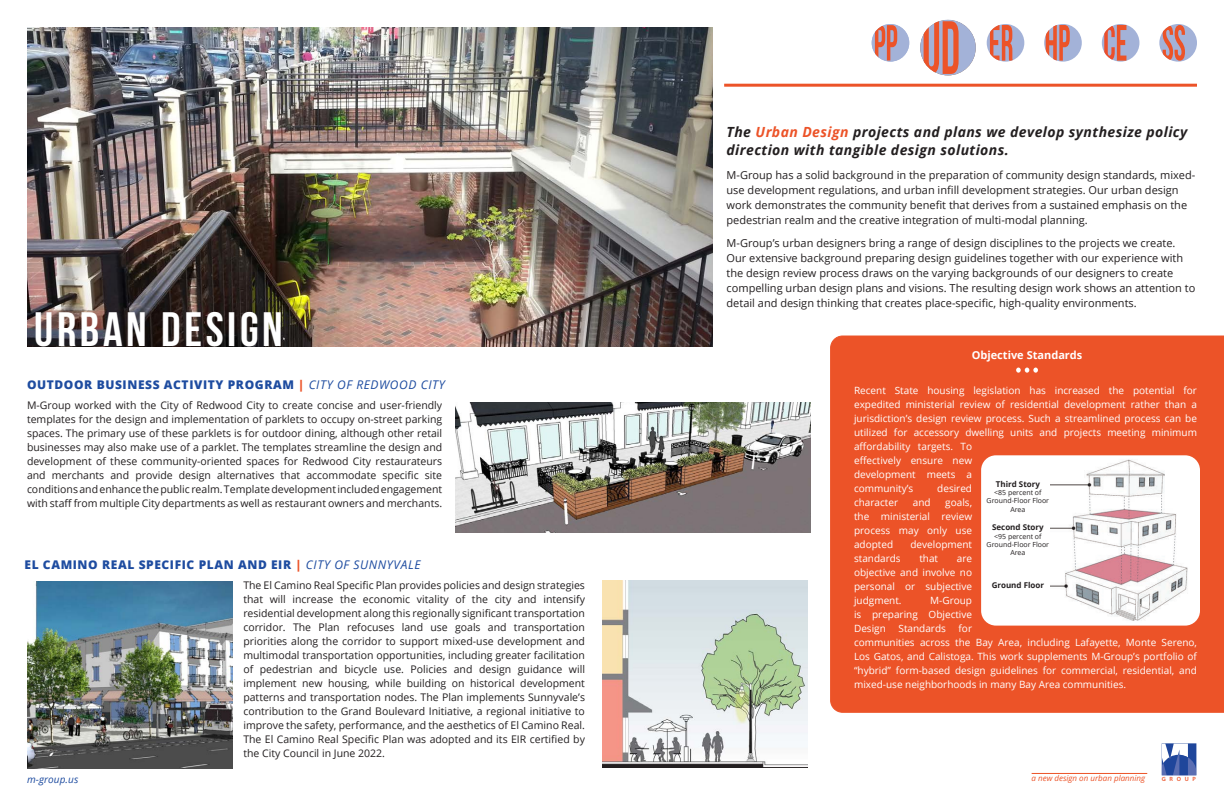
<style>
.page{position:relative;width:1224px;height:792px;background:#fff}
.page>*{position:absolute;margin:0;border:0;box-sizing:border-box;transform-origin:0 0}
.Section_Header{font:700 48px "Bebas Neue";letter-spacing:.075em;color:#fff}
.t1{font:italic 700 14px/18px "Open Sans";letter-spacing:.03em;color:#231f20}
.Subhead_B{font:800 12px "Open Sans";letter-spacing:.05em;color:#1e4ca0}
.Section_Intro{font:11px/15px "Open Sans";color:#231f20}
.t2{font:700 11px "Open Sans";color:#fff}
.article_text{font:10.5px/14px "Open Sans";color:#231f20;text-align:justify}
.t3{font:10px/14px "Open Sans";color:#fff;text-align:justify}
.t4{font:italic 10px "Open Sans";letter-spacing:.01em;color:#1e4ca0}
.t5{font:700 8px "Open Sans";color:#231f20}
.t6{font:italic 8px "Open Sans";color:#ec5328}
.t7{font:7px/8.4px "Open Sans";color:#231f20;text-align:center}
.t8{font:600 6.1px "Myriad Pro";letter-spacing:.62em;color:#ec5328}
.s1{color:#ec5328}
.s2{font-weight:400;font-style:italic}
</style>
<div class="page">
<div style="left:830px;top:336px;width:394px;height:377px;background:#ec5328"></div>
<svg style="left:1162px;top:743px;width:34px;height:32px"></svg>
<hr style="left:1032px;top:773px;width:115px;height:1px;background:#ec5328">
<img style="left:981px;top:455px;width:219px;height:171px">
<div style="left:986px;top:480px;width:64px;height:40px;background:#fff"></div>
<div style="left:986px;top:524px;width:64px;height:45px;background:#fff"></div>
<div style="left:986px;top:576px;width:64px;height:18px;background:#fff"></div>
<img style="left:602px;top:581px;width:205px;height:187px">
<img style="left:27px;top:582px;width:206px;height:186px">
<img style="left:456px;top:403px;width:355px;height:129px">
<div style="left:1102px;top:24px;width:37px;height:38px;background:#a3b2d8;border-radius:50%"></div>
<svg style="left:1104px;top:25px;width:22px;height:36px"></svg>
<div style="left:1159px;top:24px;width:38px;height:38px;background:#a3b2d8;border-radius:50%"></div>
<svg style="left:1163px;top:25px;width:22px;height:36px"></svg>
<div style="left:872px;top:24px;width:37px;height:38px;background:#a3b2d8;border-radius:50%"></div>
<svg style="left:875px;top:25px;width:22px;height:36px"></svg>
<div style="left:987px;top:24px;width:37px;height:38px;background:#a3b2d8;border-radius:50%"></div>
<svg style="left:990px;top:25px;width:23px;height:36px"></svg>
<div style="left:1044px;top:24px;width:38px;height:38px;background:#a3b2d8;border-radius:50%"></div>
<svg style="left:1046px;top:25px;width:24px;height:36px"></svg>
<div style="left:920px;top:20px;width:56px;height:55px;background:#a3b2d8;border-radius:50%"></div>
<svg style="left:924px;top:21px;width:35px;height:53px"></svg>
<hr style="left:724px;top:84px;width:473px;height:3px;background:#ec5328">
<img style="left:27px;top:27px;width:686px;height:319px">
<svg style="left:1016px;top:368px;width:22px;height:5px"></svg>
<p class="Section_Header" style="left:34px;top:303px;width:250px">URBAN DESIGN</p>
<p class="Subhead_B" style="left:27px;top:375px;width:419px">OUTDOOR BUSINESS ACTIVITY PROGRAM <span class="s1">|</span> <span class="s2">CITY OF REDWOOD CITY</span></p>
<p class="article_text" style="left:27px;top:398px;width:417px">M-Group worked with the City of Redwood City to create concise and user-friendly templates for the design and implementation of parklets to occupy on-street parking spaces. The primary use of these parklets is for outdoor dining, although other retail businesses may also make use of a parklet. The templates streamline the design and development of these community-oriented spaces for Redwood City restaurateurs and merchants and provide design alternatives that accommodate specific site conditions and enhance the public realm. Template development included engagement with staff from multiple City departments as well as restaurant owners and merchants.</p>
<p class="Subhead_B" style="left:24px;top:555px;width:398px">EL CAMINO REAL SPECIFIC PLAN AND EIR <span class="s1">|</span> <span class="s2">CITY OF SUNNYVALE</span></p>
<p class="article_text" style="left:243px;top:578px;width:343px">The El Camino Real Specific Plan provides policies and design strategies that will increase the economic vitality of the city and intensify residential development along this regionally significant transportation corridor. The Plan refocuses land use goals and transportation priorities along the corridor to support mixed-use development and multimodal transportation opportunities, including greater facilitation of pedestrian and bicycle use. Policies and design guidance will implement new housing, while building on historical development patterns and transportation nodes. The Plan implements Sunnyvale’s contribution to the Grand Boulevard Initiative, a regional initiative to improve the safety, performance, and the aesthetics of El Camino Real.<br>The El Camino Real Specific Plan was adopted and its EIR certified by the City Council in June 2022.</p>
<p class="t1" style="left:727px;top:123px;width:462px">The <span class="s1">Urban Design</span> projects and plans we develop synthesize policy direction with tangible design solutions.</p>
<p class="Section_Intro" style="left:727px;top:168px;width:470px">M-Group has a solid background in the preparation of community design standards, mixed&shy;use development regulations, and urban infill development strategies. Our urban design work demonstrates the community benefit that derives from a sustained emphasis on the pedestrian realm and the creative integration of multi-modal planning.</p>
<p class="Section_Intro" style="left:727px;top:235px;width:470px">M-Group’s urban designers bring a range of design disciplines to the projects we create.<br>Our extensive background preparing design guidelines together with our experience with the design review process draws on the varying backgrounds of our designers to create compelling urban design plans and visions. The resulting design work shows an attention to detail and design thinking that creates place-specific, high-quality environments.</p>
<p class="t2" style="left:972px;top:348px;width:112px">Objective Standards</p>
<p class="t3" style="left:854px;top:384px;width:344px;text-align:left">Recent State housing legislation has increased the potential for expedited ministerial review of residential development rather than a jurisdiction’s design review process. Such a streamlined process can be utilized for accessory dwelling units and projects meeting minimum affordability targets. To<br>effectively ensure new<br>development meets a<br>community’s</p>
<p class="t5" style="left:996px;top:478px;width:46px">Third Story</p>
<p class="t7" style="left:987px;top:488px;width:64px">&lt;85 percent of<br>Ground-Floor Floor<br>Area</p>
<p class="t5" style="left:992px;top:522px;width:53px">Second Story</p>
<p class="t7" style="left:987px;top:532px;width:64px">&lt;95 percent of<br>Ground-Floor Floor<br>Area</p>
<p class="t5" style="left:992px;top:580px;width:54px">Ground Floor</p>
<p class="t3" style="left:937px;top:482px;width:36px">desired</p>
<p class="t3" style="left:854px;top:496px;width:120px;text-indent:91px">goals, the ministerial review process may only use adopted</p>
<p class="t3" style="left:854px;top:496px;width:46px">character</p>
<p class="t3" style="left:913px;top:496px;width:19px">and</p>
<p class="t3" style="left:910px;top:538px;width:63px">development</p>
<p class="t3" style="left:854px;top:552px;width:48px">standards</p>
<p class="t3" style="left:919px;top:552px;width:20px">that</p>
<p class="t3" style="left:854px;top:552px;width:120px;text-indent:103px">are objective and involve no personal or subjective judgment.</p>
<p class="t3" style="left:854px;top:594px;width:120px;text-indent:76px">M-Group is preparing Objective Design</p>
<p class="t3" style="left:854px;top:622px;width:344px;text-align:left;text-indent:105px">for<br>communities across the Bay Area, including Lafayette, Monte Sereno, Los Gatos, and Calistoga. This work supplements M-Group’s portfolio of “hybrid” form-based design guidelines for commercial, residential, and mixed-use neighborhoods in many Bay Area communities.</p>
<p class="t3" style="left:899px;top:622px;width:49px">Standards</p>
<p class="t4" style="left:27px;top:772px;width:53px">m-group.us</p>
<p class="t6" style="left:1032px;top:773px;width:115px">a new design on urban planning</p>
<p class="t8" style="left:1162px;top:775px;width:36px">GROUP</p>
</div>
